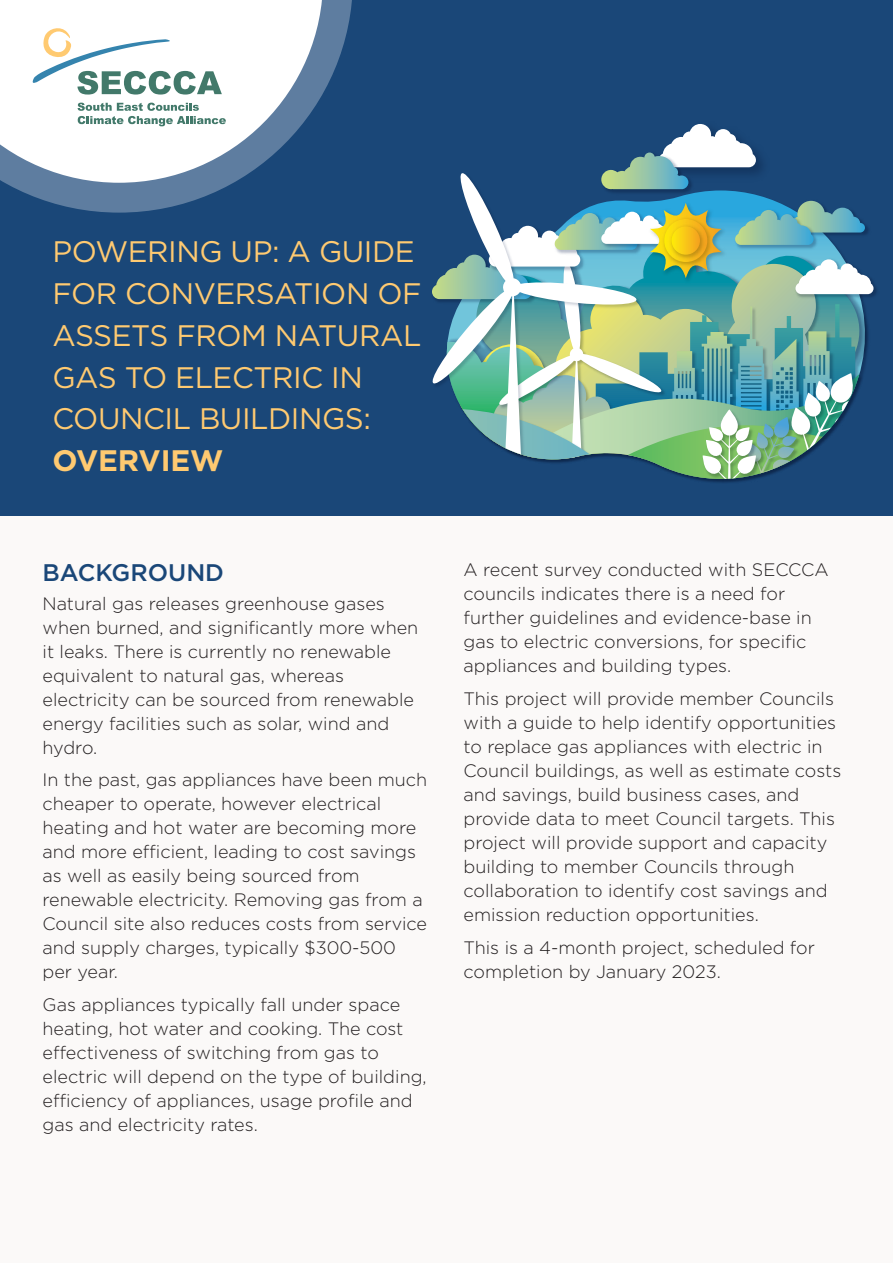
<style>
.page{position:relative;width:893px;height:1263px;background:#fbf9f8}
.page>*{position:absolute;margin:0;border:0;box-sizing:border-box;transform-origin:0 0}
.t1{font:29.7px/41.8px "Gotham";letter-spacing:-.015em;color:#ffca71}
.t2{font:500 24px "Gotham";color:#1a4778}
.body{font:300 18px/24px "Gotham";color:#231f20}
.s1{font-weight:700}
</style>
<div class="page">
<div style="left:0;top:0;width:893px;height:515px;background:#1a4778"></div>
<img style="left:873px;top:282px;width:4px;height:14px">
<img style="left:432px;top:124px;width:441px;height:359px">
<svg style="left:5px;top:0;width:347px;height:213px"></svg>
<svg style="left:0;top:0;width:323px;height:183px;background:#d2dae4"></svg>
<svg style="left:33px;top:25px;width:189px;height:70px;background:#dae4e2"></svg>
<svg style="left:78px;top:103px;width:148px;height:23px;background:#c4d5d0"></svg>
<p class="t1" style="left:52px;top:230px;width:371px">POWERING UP: A GUIDE<br>FOR CONVERSATION OF<br>ASSETS FROM NATURAL<br>GAS TO ELECTRIC IN<br>COUNCIL BUILDINGS:<br><span class="s1">OVERVIEW</span></p>
<h1 class="t2" style="left:43px;top:557px;width:183px">BACKGROUND</h1>
<p class="body" style="left:43px;top:591px;width:377px">Natural gas releases greenhouse gases when burned, and significantly more when it leaks. There is currently no renewable equivalent to natural gas, whereas electricity can be sourced from renewable energy facilities such as solar, wind and hydro.</p>
<p class="body" style="left:43px;top:767px;width:386px">In the past, gas appliances have been much cheaper to operate, however electrical heating and hot water are becoming more and more efficient, leading to cost savings as well as easily being sourced from renewable electricity. Removing gas from a Council site also reduces costs from service and supply charges, typically $300-500 per year.</p>
<p class="body" style="left:43px;top:992px;width:386px">Gas appliances typically fall under space heating, hot water and cooking. The cost effectiveness of switching from gas to electric will depend on the type of building, efficiency of appliances, usage profile and gas and electricity rates.</p>
<p class="body" style="left:463px;top:558px;width:367px">A recent survey conducted with SECCCA councils indicates there is a need for further guidelines and evidence-base in gas to electric conversions, for specific appliances and building types.</p>
<p class="body" style="left:463px;top:686px;width:379px">This project will provide member Councils with a guide to help identify opportunities to replace gas appliances with electric in Council buildings, as well as estimate costs and savings, build business cases, and provide data to meet Council targets. This project will provide support and capacity building to member Councils through collaboration to identify cost savings and emission reduction opportunities.</p>
<p class="body" style="left:463px;top:935px;width:353px">This is a 4-month project, scheduled for completion by January 2023.</p>
</div>
